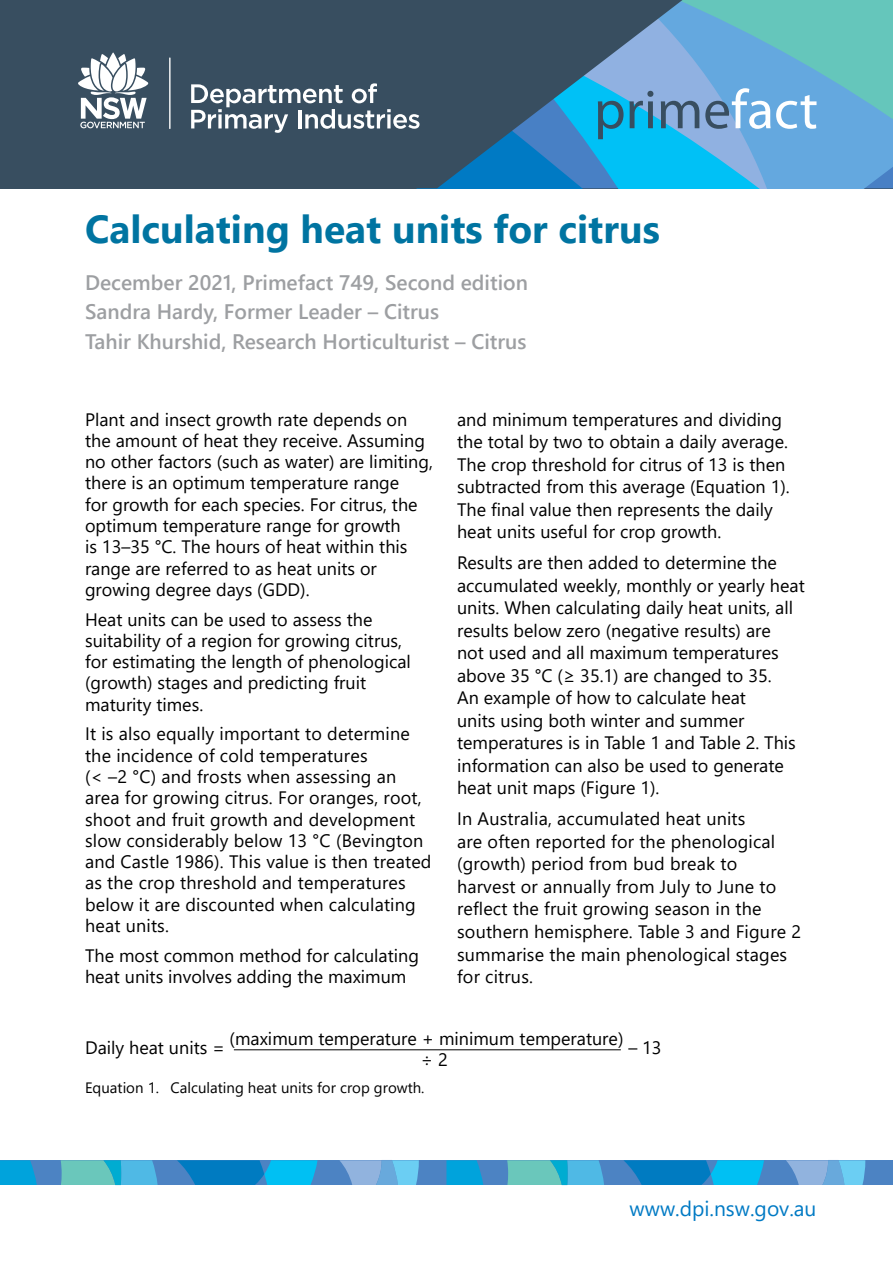
<style>
.page{position:relative;width:893px;height:1263px;background:#fff}
.page>*{position:absolute;margin:0;border:0;box-sizing:border-box;transform-origin:0 0}
.t1{font:55.5px "Myriad Pro";color:#384e60}
.t2{font:700 39px "Segoe UI";color:#0074a1}
.Subheading{font:600 21px "Segoe UI";color:#9d9fa2}
.t3{font:21px "Segoe UI";color:#007ac4}
.t4{font:18px/21.3px "Segoe UI";color:#000}
.t5{font:15px "Segoe UI";color:#000}
.s1{color:#fff}
</style>
<div class="page">
<div style="left:0;top:0;width:893px;height:188px;background:#384e60"></div>
<svg style="left:191px;top:0;width:702px;height:188px"></svg>
<svg style="left:78px;top:53px;width:70px;height:75px"></svg>
<hr style="left:169px;top:57px;width:2px;height:72px;background:#fff">
<div style="left:0;top:1160px;width:446px;height:25px;background:#4c83c3"></div>
<svg style="left:0;top:1160px;width:37px;height:25px"></svg>
<svg style="left:177px;top:1160px;width:141px;height:25px;background:#0b93d1"></svg>
<svg style="left:61px;top:1160px;width:97px;height:25px;background:#53bbcc"></svg>
<svg style="left:339px;top:1160px;width:80px;height:25px;background:#75b2df"></svg>
<div style="left:446px;top:1160px;width:447px;height:25px;background:#4c83c3"></div>
<svg style="left:446px;top:1160px;width:37px;height:25px"></svg>
<svg style="left:624px;top:1160px;width:140px;height:25px;background:#0a93d1"></svg>
<svg style="left:507px;top:1160px;width:97px;height:25px;background:#53bbcc"></svg>
<svg style="left:786px;top:1160px;width:79px;height:25px;background:#76b2e0"></svg>
<hr style="left:234px;top:1049px;width:387px;height:1px;background:#000">
<h1 class="t1" style="left:594px;top:79px;width:225px">prime<span class="s1">fact</span></h1>
<p class="t2" style="left:85px;top:193px;width:576px">Calculating heat units for citrus</p>
<p class="Subheading" style="left:85px;top:263px;width:444px">December 2021, Primefact 749, Second edition</p>
<p class="Subheading" style="left:85px;top:292px;width:356px">Sandra Hardy, Former Leader – Citrus</p>
<p class="Subheading" style="left:85px;top:321px;width:443px">Tahir Khurshid, Research Horticulturist – Citrus</p>
<p class="t4" style="left:85px;top:407px;width:349px">Plant and insect growth rate depends on the amount of heat they receive. Assuming no other factors (such as water) are limiting, there is an optimum temperature range<br>for growth for each species. For citrus, the optimum temperature range for growth<br>is 13–35 °C. The hours of heat within this range are referred to as heat units or growing degree days (GDD).</p>
<p class="t4" style="left:85px;top:607px;width:327px">Heat units can be used to assess the suitability of a region for growing citrus, for estimating the length of phenological (growth) stages and predicting fruit maturity times.</p>
<p class="t4" style="left:85px;top:722px;width:348px">It is also equally important to determine the incidence of cold temperatures<br>(&lt; –2 °C) and frosts when assessing an area for growing citrus. For oranges, root, shoot and fruit growth and development slow considerably below 13 °C (Bevington and Castle 1986). This value is then treated as the crop threshold and temperatures below it are discounted when calculating heat units.</p>
<p class="t4" style="left:85px;top:943px;width:335px">The most common method for calculating heat units involves adding the maximum</p>
<p class="t4" style="left:457px;top:406px;width:334px;line-height:22.5px">and minimum temperatures and dividing the total by two to obtain a daily average.<br>The crop threshold for citrus of 13 is then subtracted from this average (Equation 1).<br>The final value then represents the daily heat units useful for crop growth.</p>
<p class="t4" style="left:457px;top:550px;width:349px;line-height:22.5px">Results are then added to determine the accumulated weekly, monthly or yearly heat units. When calculating daily heat units, all results below zero (negative results) are<br>not used and all maximum temperatures above 35 °C (≥ 35.1) are changed to 35.<br>An example of how to calculate heat<br>units using both winter and summer temperatures is in Table 1 and Table 2. This information can also be used to generate heat unit maps (Figure 1).</p>
<p class="t4" style="left:457px;top:806px;width:346px;line-height:22.5px">In Australia, accumulated heat units<br>are often reported for the phenological (growth) period from bud break to<br>harvest or annually from July to June to reflect the fruit growing season in the southern hemisphere. Table 3 and Figure 2 summarise the main phenological stages for citrus.</p>
<p class="t4" style="left:230px;top:1026px;width:395px">(maximum temperature + minimum temperature)</p>
<p class="t4" style="left:628px;top:1035px;width:35px">– 13</p>
<p class="t4" style="left:421px;top:1047px;width:28px">÷ 2</p>
<p class="t5" style="left:85px;top:1074px;width:341px">Equation 1. Calculating heat units for crop growth.</p>
<p class="t4" style="left:85px;top:1035px;width:141px">Daily heat units =</p>
<p class="t3" style="left:630px;top:1189px;width:188px">www.dpi.nsw.gov.au</p>
</div>
